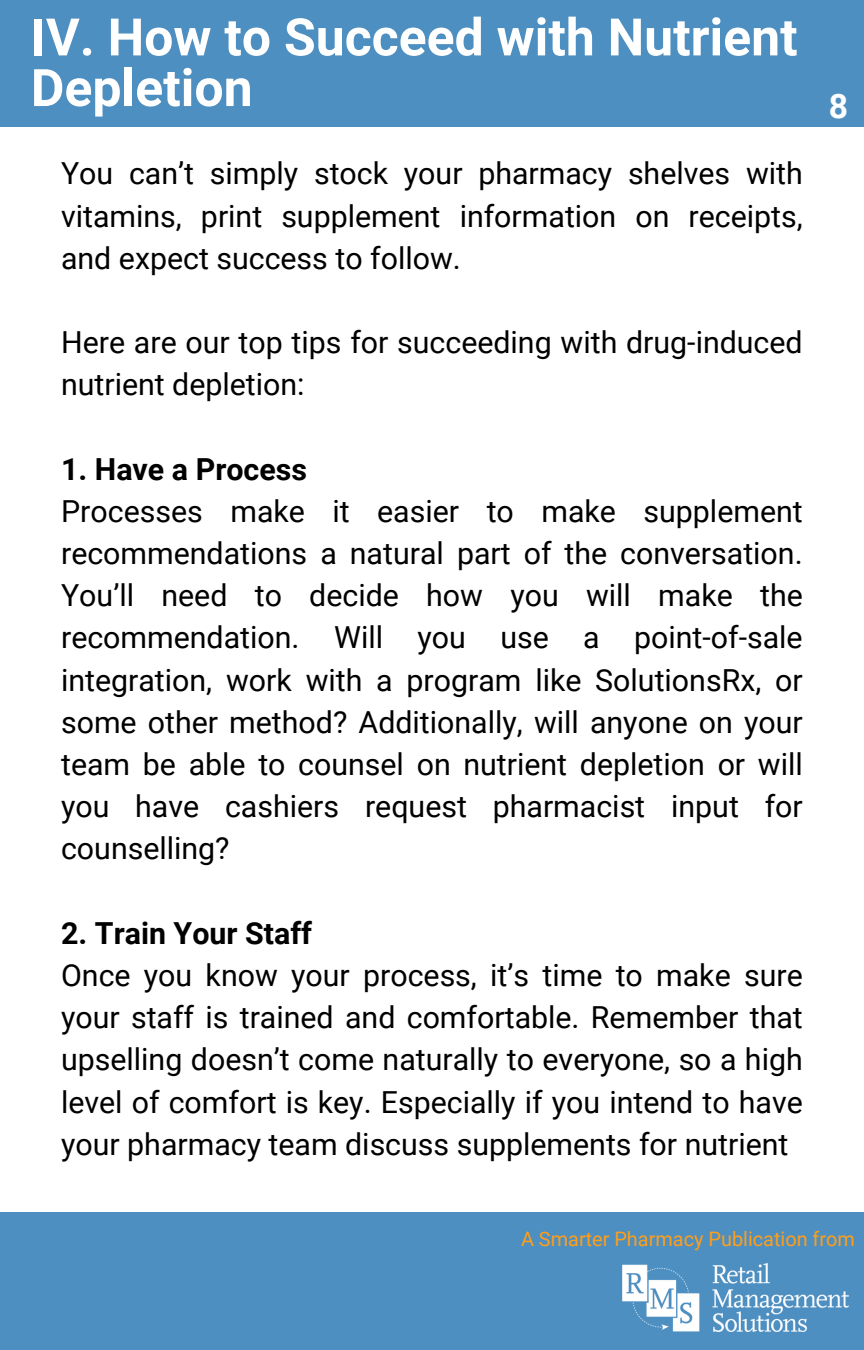
<style>
.page{position:relative;width:864px;height:1350px;background:#4e8fc1}
.page>*{position:absolute;margin:0;border:0;box-sizing:border-box;transform-origin:0 0}
.t1{font:700 51.75px/50.6px "Roboto";color:#fff}
.t2{font:700 33.75px "Roboto";color:#fff}
.t3{font:30.38px/42.3px "Roboto";color:#000;text-align:justify}
.t4{font:700 30.38px "Roboto";color:#000}
.t5{font:20.03px "Roboto";color:#ff9e18}
.s1{font-weight:700}
</style>
<div class="page">
<div style="left:0;top:127px;width:864px;height:1084px;background:#fff"></div>
<img style="left:622px;top:1264px;width:226px;height:67px">
<h2 class="t1" style="left:31px;top:12px;width:768px">IV. How to Succeed with Nutrient<br>Depletion</h2>
<h2 class="t3" style="left:61px;top:153px;width:743px">You can’t simply stock your pharmacy shelves with vitamins, print supplement information on receipts, and expect success to follow.</h2>
<p class="t3" style="left:61px;top:322px;width:743px">Here are our top tips for succeeding with drug-induced nutrient depletion:</p>
<h2 class="t4" style="left:61px;top:452px;width:247px">1. Have a Process</h2>
<h2 class="t3" style="left:61px;top:490px;width:743px">Processes make it easier to make supplement recommendations a natural part of the conversation.<br>You’ll need to decide how you will make the recommendation. Will you use a point-of-sale integration, work with a program like SolutionsRx, or some other method? Additionally, will anyone on your team be able to counsel on nutrient depletion or will you have cashiers request pharmacist input for counselling?</h2>
<p class="t3" style="left:61px;top:912px;width:743px;text-align:left"><span class="s1">2. Train Your Staff<br></span>Once you know your process, it’s time to make sure your staff is trained and comfortable. Remember that upselling doesn’t come naturally to everyone, so a high level of comfort is key. Especially if you intend to have your pharmacy team discuss supplements for nutrient</p>
<p class="t2" style="left:829px;top:87px;width:21px">8</p>
<h1 class="t5" style="left:521px;top:1227px;width:336px">A Smarter Pharmacy Publication from</h1>
</div>
